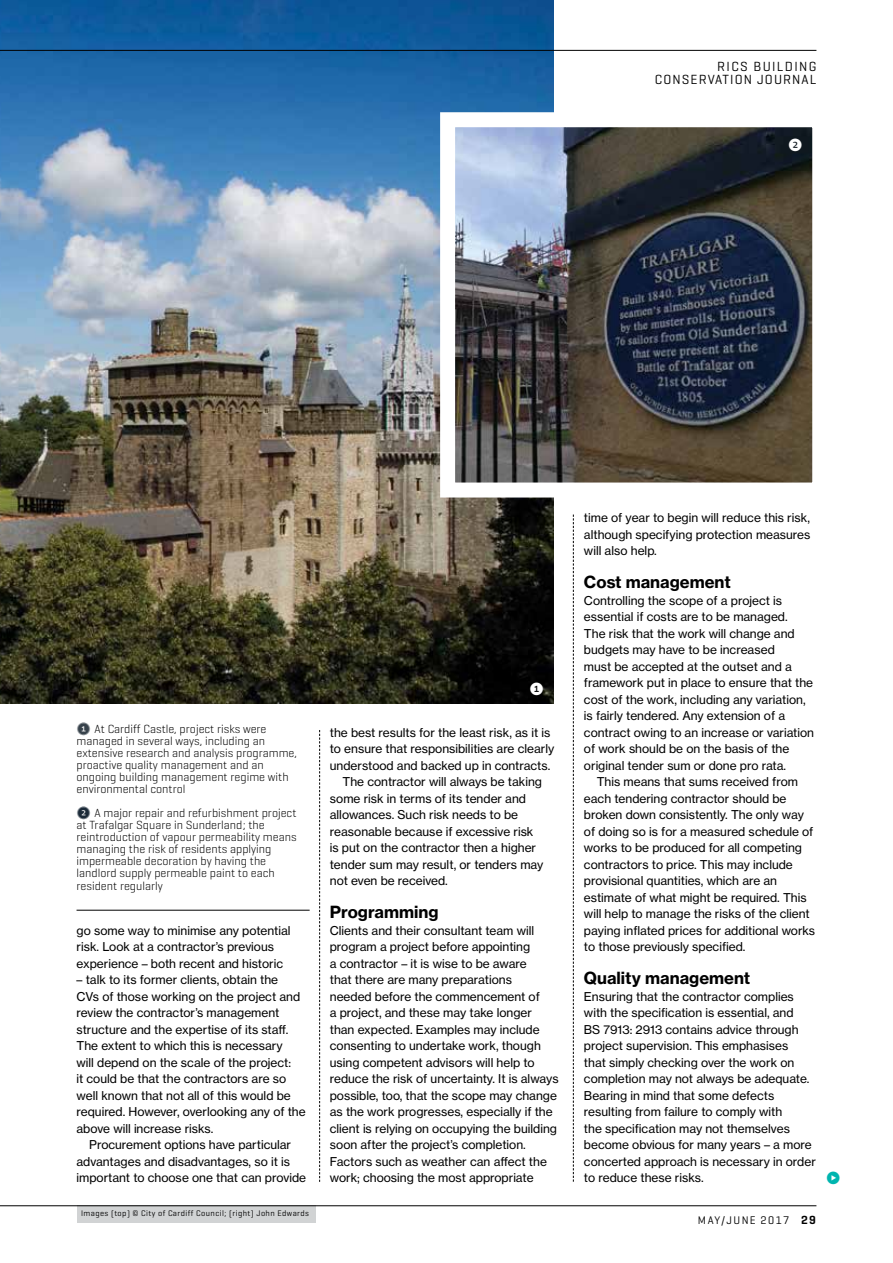
<style>
.page{position:relative;width:893px;height:1263px;background:#fff}
.page>*{position:absolute;margin:0;border:0;box-sizing:border-box;transform-origin:0 0}
.t1{font:18px "Acta Symbols Arrows";color:#00b5af}
.t2{font:16.5px "N Haas Grotesk TX Std 75 Bd";color:#000}
.t3{font:13.5px "Geogrotesque";letter-spacing:.08em;color:#000}
.t4{font:12px/16.5px "N Haas Grotesk TX Std 55 Rg";color:#000}
.t5{font:300 12px/12px "Geogrotesque";color:#000}
.t6{font:11.25px "Geogrotesque";letter-spacing:.125em;color:#000}
.t7{font:8.25px "Geogrotesque";letter-spacing:.05em;color:#000}
.s1{font-weight:600;font-size:12px}
</style>
<div class="page">
<img style="left:0;top:0;width:554px;height:704px">
<img style="left:456px;top:128px;width:355px;height:353px">
<div style="left:440px;top:112px;width:387px;height:385px;border:15px solid #fff"></div>
<hr style="left:0;top:50px;width:816px;height:1px;background:#000">
<svg style="left:319px;top:730px;width:1px;height:452px"></svg>
<svg style="left:573px;top:514px;width:1px;height:668px"></svg>
<div style="left:77px;top:1205px;width:238px;height:18px;background:#d1d3d4"></div>
<hr style="left:0;top:1205px;width:816px;height:1px;background:#000">
<hr style="left:77px;top:910px;width:233px;height:1px;background:#000">
<svg style="left:530px;top:683px;width:13px;height:12px"></svg>
<svg style="left:789px;top:139px;width:13px;height:12px"></svg>
<p class="t3" style="left:717px;top:58px;width:54px">RICS Building</p>
<p class="t3" style="left:655px;top:71px;width:10px">conserva</p>
<p class="t3" style="left:723px;top:71px;width:16px">tion</p>
<p class="t3" style="left:757px;top:71px;width:61px">JOURNAL</p>
<p class="t5" style="left:77px;top:723px;width:222px;text-indent:18px">At Cardiff Castle, project risks were managed in several ways, including an extensive research and analysis programme, proactive quality management and an ongoing building management regime with environmental control</p>
<p class="t5" style="left:77px;top:807px;width:222px;text-indent:18px">A major repair and refurbishment project at Trafalgar Square in Sunderland; the reintroduction of vapour permeability means managing the risk of residents applying impermeable decoration by having the landlord supply permeable paint to each resident regularly</p>
<p class="t4" style="left:77px;top:922px;width:216px">go some way to minimise any potential risk. Look at a contractor’s previous experience – both recent and historic</p>
<p class="t4" style="left:77px;top:971px;width:231px">– talk to its former clients, obtain the<br>CVs of those working on the project and review the contractor’s management structure and the expertise of its staff.<br>The extent to which this is necessary<br>will depend on the scale of the project:<br>it could be that the contractors are so well known that not all of this would be required. However, overlooking any of the above will increase risks.</p>
<p class="t4" style="left:77px;top:1136px;width:231px;text-indent:13px">Procurement options have particular advantages and disadvantages, so it is important to choose one that can provide</p>
<p class="t7" style="left:81px;top:1208px;width:230px">Images (top) © City of Cardiff Council; (right) John Edwards</p>
<p class="t4" style="left:330px;top:724px;width:222px">the best results for the least risk, as it is</p>
<p class="t4" style="left:330px;top:740px;width:226px">to ensure that responsibilities are clearly</p>
<p class="t4" style="left:330px;top:757px;width:222px">understood and backed up in contracts.</p>
<p class="t4" style="left:343px;top:773px;width:201px">The contractor will always be taking</p>
<p class="t4" style="left:330px;top:790px;width:198px">some risk in terms of its tender and</p>
<p class="t4" style="left:330px;top:806px;width:190px">allowances. Such risk needs to be</p>
<p class="t4" style="left:330px;top:823px;width:205px">reasonable because if excessive risk</p>
<p class="t4" style="left:330px;top:839px;width:208px">is put on the contractor then a higher</p>
<p class="t4" style="left:330px;top:856px;width:215px">tender sum may result, or tenders may</p>
<p class="t4" style="left:330px;top:872px;width:120px">not even be received.</p>
<h2 class="t2" style="left:330px;top:902px;width:110px">Programming</h2>
<p class="t4" style="left:330px;top:922px;width:230px">Clients and their consultant team will program a project before appointing<br>a contractor – it is wise to be aware<br>that there are many preparations<br>needed before the commencement of<br>a project, and these may take longer than expected. Examples may include consenting to undertake work, though using competent advisors will help to reduce the risk of uncertainty. It is always possible, too, that the scope may change as the work progresses, especially if the client is relying on occupying the building soon after the project’s completion.<br>Factors such as weather can affect the work; choosing the most appropriate</p>
<p class="t4" style="left:584px;top:509px;width:228px;text-align:justify">time of year to begin will reduce this risk, although specifying protection measures will also help.</p>
<h2 class="t2" style="left:584px;top:572px;width:148px">Cost management</h2>
<p class="t4" style="left:584px;top:592px;width:232px">Controlling the scope of a project is essential if costs are to be managed.<br>The risk that the work will change and budgets may have to be increased<br>must be accepted at the outset and a framework put in place to ensure that the cost of the work, including any variation, is fairly tendered. Any extension of a contract owing to an increase or variation of work should be on the basis of the original tender sum or done pro rata.</p>
<p class="t4" style="left:584px;top:773px;width:233px;text-indent:13px">This means that sums received from each tendering contractor should be broken down consistently. The only way of doing so is for a measured schedule of works to be produced for all competing contractors to price. This may include provisional quantities, which are an estimate of what might be required. This will help to manage the risks of the client paying inflated prices for additional works to those previously specified.</p>
<h2 class="t2" style="left:584px;top:968px;width:168px">Quality management</h2>
<p class="t4" style="left:584px;top:988px;width:233px">Ensuring that the contractor complies with the specification is essential, and<br>BS 7913: 2913 contains advice through project supervision. This emphasises<br>that simply checking over the work on completion may not always be adequate.<br>Bearing in mind that some defects resulting from failure to comply with<br>the specification may not themselves become obvious for many years – a more concerted approach is necessary in order to reduce these risks.</p>
<h1 class="t1" style="left:826px;top:1171px;width:16px">■</h1>
<p class="t6" style="left:698px;top:1213px;width:44px">MAy/June</p>
<p class="t6" style="left:760px;top:1213px;width:57px">2017 <span class="s1">29</span></p>
</div>
